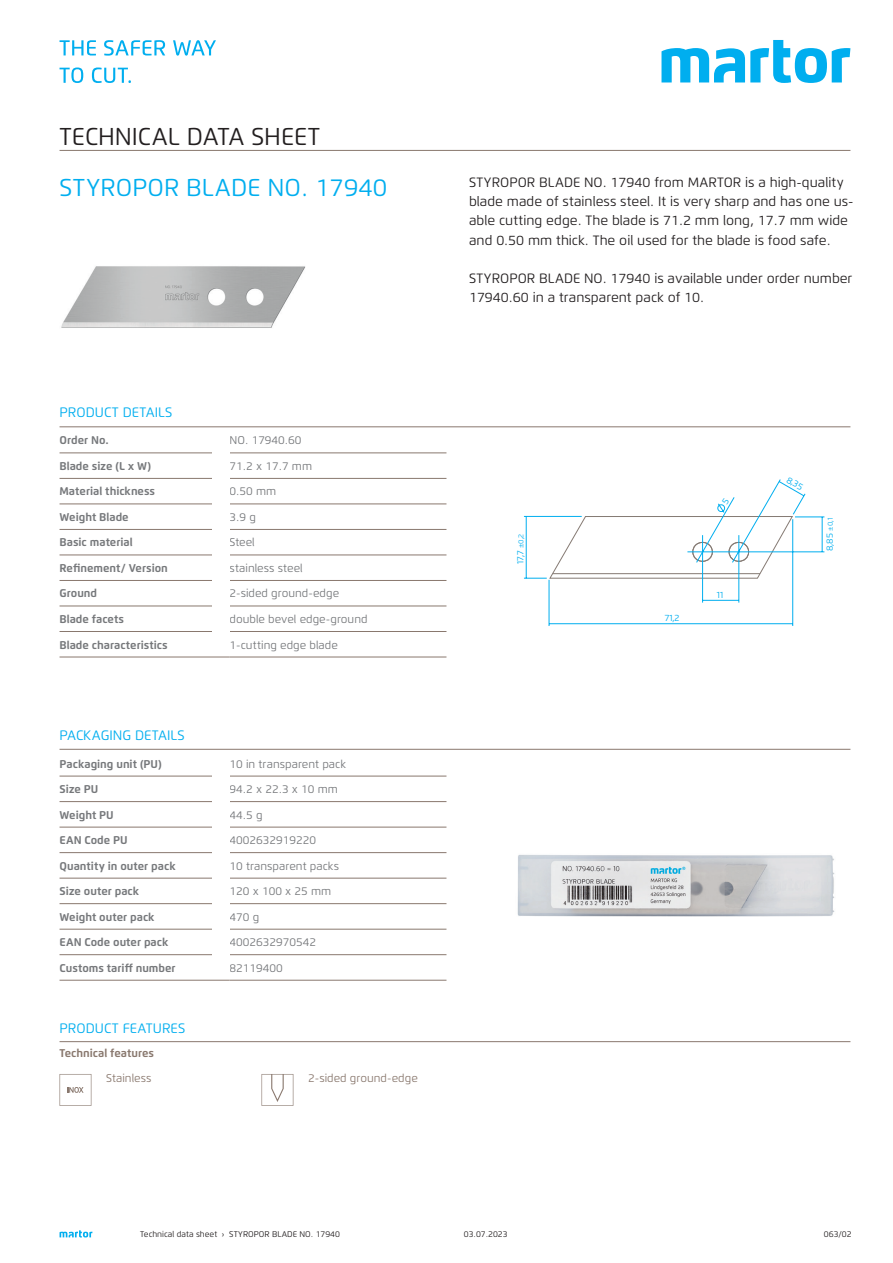
<style>
.page{position:relative;width:893px;height:1263px;background:#fff}
.page>*{position:absolute;margin:0;border:0;box-sizing:border-box;transform-origin:0 0}
.t1{font:24.3px "Flexo";color:#00aeef}
.t2{font:24.3px "Flexo";color:#231f20}
.t3{font:13.65px "Flexo";color:#00aeef}
.t4{font:13.5px/19.2px "Flexo";color:#231f20}
.t5{font:700 11.25px "Flexo";color:#76787b}
.t6{font:11.25px "Flexo";color:#76787b}
.t7{font:11.25px "Flexo";color:#89786e}
.t8{font:700 11.25px "Flexo";color:#89786e}
.t9{font:9px "Flexo";color:#00aeef}
.t10{font:8.25px "Flexo";color:#231f20}
.s1{font-size:7.2px}
</style>
<div class="page">
<svg style="left:60px;top:1230px;width:32px;height:7px"></svg>
<hr style="left:60px;top:426px;width:790px;height:1px;background:#89786e">
<hr style="left:60px;top:150px;width:790px;height:1px;background:#89786e">
<svg style="left:661px;top:40px;width:189px;height:43px"></svg>
<svg style="left:60px;top:40px;width:36px;height:15px"></svg>
<svg style="left:104px;top:40px;width:61px;height:16px"></svg>
<svg style="left:173px;top:40px;width:43px;height:16px"></svg>
<svg style="left:60px;top:68px;width:23px;height:15px"></svg>
<svg style="left:92px;top:68px;width:39px;height:15px"></svg>
<hr style="left:230px;top:657px;width:216px;height:1px;background:#89786e">
<hr style="left:60px;top:657px;width:170px;height:1px;background:#89786e">
<hr style="left:230px;top:631px;width:216px;height:1px;background:#89786e">
<hr style="left:60px;top:631px;width:170px;height:1px;background:#89786e">
<hr style="left:230px;top:606px;width:216px;height:1px;background:#89786e">
<hr style="left:60px;top:606px;width:170px;height:1px;background:#89786e">
<hr style="left:230px;top:580px;width:216px;height:1px;background:#89786e">
<hr style="left:60px;top:580px;width:170px;height:1px;background:#89786e">
<hr style="left:230px;top:555px;width:216px;height:1px;background:#89786e">
<hr style="left:60px;top:555px;width:170px;height:1px;background:#89786e">
<hr style="left:230px;top:529px;width:216px;height:1px;background:#89786e">
<hr style="left:60px;top:529px;width:170px;height:1px;background:#89786e">
<hr style="left:230px;top:503px;width:216px;height:1px;background:#89786e">
<hr style="left:60px;top:503px;width:170px;height:1px;background:#89786e">
<hr style="left:230px;top:478px;width:216px;height:1px;background:#89786e">
<hr style="left:60px;top:478px;width:170px;height:1px;background:#89786e">
<hr style="left:230px;top:452px;width:216px;height:1px;background:#89786e">
<hr style="left:60px;top:452px;width:170px;height:1px;background:#89786e">
<div style="left:213px;top:429px;width:17px;height:220px;background:#fff"></div>
<hr style="left:60px;top:749px;width:790px;height:1px;background:#89786e">
<hr style="left:230px;top:980px;width:216px;height:1px;background:#89786e">
<hr style="left:60px;top:980px;width:170px;height:1px;background:#89786e">
<hr style="left:230px;top:954px;width:216px;height:1px;background:#89786e">
<hr style="left:60px;top:954px;width:170px;height:1px;background:#89786e">
<hr style="left:230px;top:929px;width:216px;height:1px;background:#89786e">
<hr style="left:60px;top:929px;width:170px;height:1px;background:#89786e">
<hr style="left:230px;top:903px;width:216px;height:1px;background:#89786e">
<hr style="left:60px;top:903px;width:170px;height:1px;background:#89786e">
<hr style="left:230px;top:878px;width:216px;height:1px;background:#89786e">
<hr style="left:60px;top:878px;width:170px;height:1px;background:#89786e">
<hr style="left:230px;top:852px;width:216px;height:1px;background:#89786e">
<hr style="left:60px;top:852px;width:170px;height:1px;background:#89786e">
<hr style="left:230px;top:827px;width:216px;height:1px;background:#89786e">
<hr style="left:60px;top:827px;width:170px;height:1px;background:#89786e">
<hr style="left:230px;top:801px;width:216px;height:1px;background:#89786e">
<hr style="left:60px;top:801px;width:170px;height:1px;background:#89786e">
<hr style="left:230px;top:776px;width:216px;height:1px;background:#89786e">
<hr style="left:60px;top:776px;width:170px;height:1px;background:#89786e">
<div style="left:213px;top:752px;width:17px;height:220px;background:#fff"></div>
<hr style="left:60px;top:1041px;width:790px;height:1px;background:#89786e">
<svg style="left:60px;top:1074px;width:31px;height:32px"></svg>
<svg style="left:261px;top:1074px;width:32px;height:32px"></svg>
<img style="left:517px;top:855px;width:318px;height:62px">
<img style="left:61px;top:266px;width:244px;height:62px">
<svg style="left:523px;top:479px;width:302px;height:147px"></svg>
<h1 class="t2" style="left:60px;top:121px;width:262px">TECHNICAL DATA SHEET</h1>
<h1 class="t1" style="left:60px;top:172px;width:329px">STYROPOR BLADE NO. 17940</h1>
<p class="t3" style="left:60px;top:404px;width:114px">PRODUCT DETAILS</p>
<p class="t5" style="left:60px;top:434px;width:51px">Order No.</p>
<p class="t6" style="left:230px;top:434px;width:73px">NO. 17940.60</p>
<p class="t5" style="left:60px;top:459px;width:93px">Blade size (L x W)</p>
<p class="t6" style="left:230px;top:459px;width:84px">71.2 x 17.7 mm</p>
<p class="t5" style="left:60px;top:485px;width:97px">Material thickness</p>
<p class="t6" style="left:230px;top:485px;width:48px">0.50 mm</p>
<p class="t5" style="left:60px;top:510px;width:71px">Weight Blade</p>
<p class="t6" style="left:230px;top:510px;width:28px">3.9 g</p>
<p class="t5" style="left:60px;top:536px;width:75px">Basic material</p>
<p class="t6" style="left:230px;top:536px;width:27px">Steel</p>
<p class="t5" style="left:60px;top:561px;width:110px">Refinement/ Version</p>
<p class="t6" style="left:230px;top:561px;width:75px">stainless steel</p>
<p class="t5" style="left:60px;top:587px;width:39px">Ground</p>
<p class="t6" style="left:230px;top:587px;width:111px">2-sided ground-edge</p>
<p class="t5" style="left:60px;top:612px;width:66px">Blade facets</p>
<p class="t6" style="left:230px;top:612px;width:140px">double bevel edge-ground</p>
<p class="t5" style="left:60px;top:638px;width:110px">Blade characteristics</p>
<p class="t6" style="left:230px;top:638px;width:110px">1-cutting edge blade</p>
<p class="t3" style="left:60px;top:727px;width:127px">PACKAGING DETAILS</p>
<p class="t5" style="left:60px;top:757px;width:104px">Packaging unit (PU)</p>
<p class="t6" style="left:230px;top:757px;width:118px">10 in transparent pack</p>
<p class="t5" style="left:60px;top:782px;width:40px">Size PU</p>
<p class="t6" style="left:230px;top:782px;width:110px">94.2 x 22.3 x 10 mm</p>
<p class="t5" style="left:60px;top:808px;width:56px">Weight PU</p>
<p class="t6" style="left:230px;top:808px;width:35px">44.5 g</p>
<p class="t5" style="left:60px;top:833px;width:70px">EAN Code PU</p>
<p class="t6" style="left:230px;top:833px;width:88px">4002632919220</p>
<p class="t5" style="left:60px;top:859px;width:118px">Quantity in outer pack</p>
<p class="t6" style="left:230px;top:859px;width:111px">10 transparent packs</p>
<p class="t5" style="left:60px;top:884px;width:81px">Size outer pack</p>
<p class="t6" style="left:230px;top:884px;width:103px">120 x 100 x 25 mm</p>
<p class="t5" style="left:60px;top:910px;width:97px">Weight outer pack</p>
<p class="t6" style="left:230px;top:910px;width:31px">470 g</p>
<p class="t5" style="left:60px;top:935px;width:110px">EAN Code outer pack</p>
<p class="t6" style="left:230px;top:935px;width:88px">4002632970542</p>
<p class="t5" style="left:60px;top:961px;width:118px">Customs tariff number</p>
<p class="t6" style="left:230px;top:961px;width:55px">82119400</p>
<p class="t3" style="left:60px;top:1020px;width:127px">PRODUCT FEATURES</p>
<p class="t8" style="left:60px;top:1046px;width:96px">Technical features</p>
<p class="t7" style="left:106px;top:1071px;width:47px">Stainless</p>
<p class="t7" style="left:308px;top:1071px;width:111px">2-sided ground-edge</p>
<p class="t4" style="left:469px;top:173px;width:386px">STYROPOR BLADE NO. 17940 from MARTOR is a high-quality blade made of stainless steel. It is very sharp and has one us&shy;able cutting edge. The blade is 71.2 mm long, 17.7 mm wide and 0.50 mm thick. The oil used for the blade is food safe.</p>
<p class="t4" style="left:469px;top:268px;width:385px">STYROPOR BLADE NO. 17940 is available under order number<br>17940.60 in a transparent pack of 10.</p>
<p class="t9" style="left:515px;top:564px;width:32px;rotate:-90deg">17,7 <span class="s1">±0,2</span></p>
<p class="t9" style="left:665px;top:612px;width:16px">71,2</p>
<p class="t9" style="left:717px;top:589px;width:8px">11</p>
<p class="t9" style="left:790px;top:474px;width:19px;rotate:30deg">8,35</p>
<p class="t9" style="left:824px;top:551px;width:35px;rotate:-90deg">8,85 <span class="s1">±0,1</span></p>
<p class="t10" style="left:140px;top:1229px;width:201px">Technical data sheet › STYROPOR BLADE NO. 17940</p>
<p class="t10" style="left:464px;top:1229px;width:45px">03.07.2023</p>
<p class="t10" style="left:824px;top:1229px;width:29px">063/02</p>
</div>
